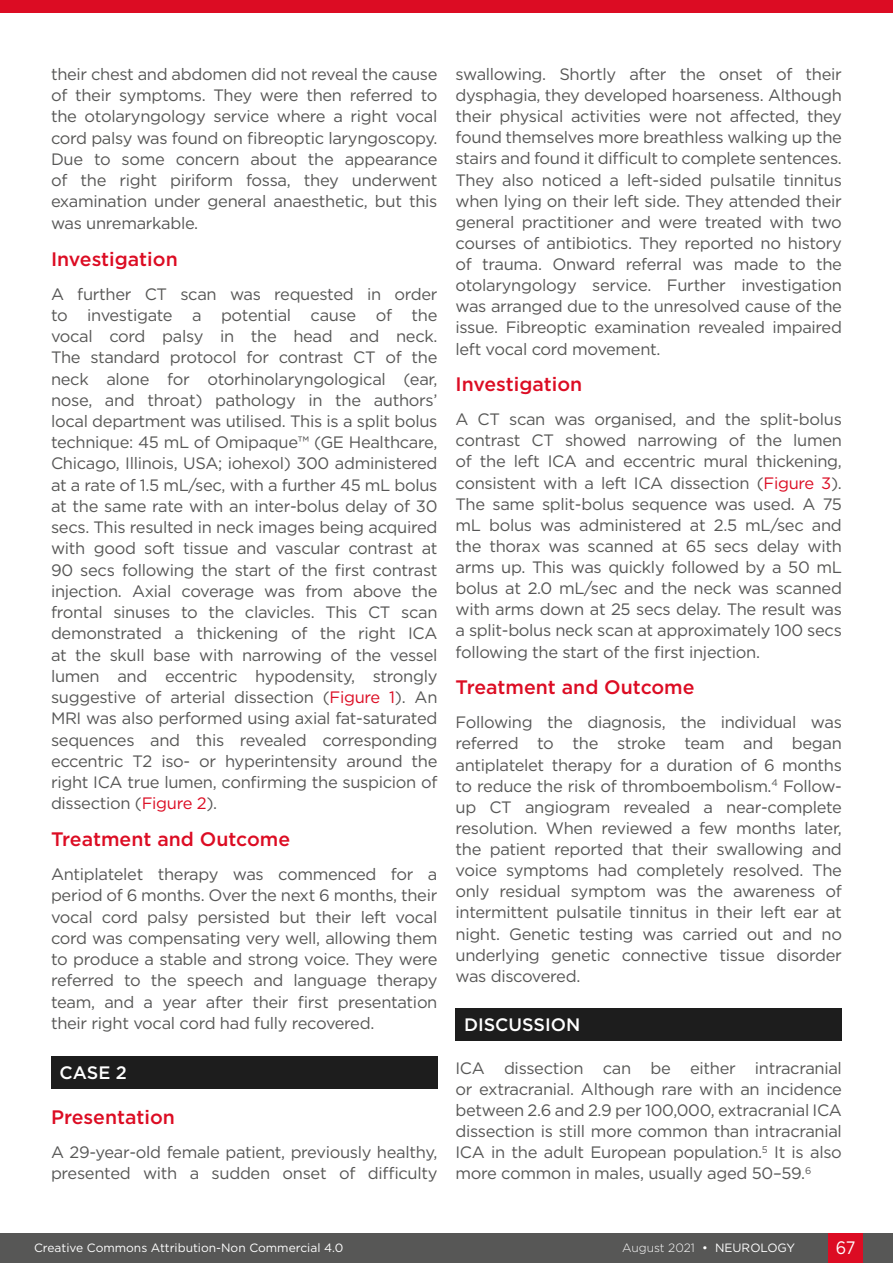
<style>
.page{position:relative;width:893px;height:1263px;background:#fff}
.page>*{position:absolute;margin:0;border:0;box-sizing:border-box;transform-origin:0 0}
.H2__Heading_2{font:500 19.5px "Gotham";color:#dc0c23}
.H1__Heading_1{font:500 18px "Gotham";color:#fff}
.t1{font:18px "Gotham";color:#fff;scale:.9 1}
.Body_Text__Justifica{font:16.5px/21.1px "Gotham";letter-spacing:-.02em;color:#575756;text-align:justify}
.t2{font:12px "Gotham";color:#fff}
.t3{font:300 12px "Gotham";color:#fff}
.s1{color:#dc0c23}
.s2{font-weight:400}
</style>
<div class="page">
<div style="left:0;top:1233px;width:893px;height:30px;background:#575756"></div>
<div style="left:829px;top:1233px;width:34px;height:30px;background:#dc0c23"></div>
<div style="left:0;top:0;width:893px;height:13px;background:#dc0c23"></div>
<div style="left:51px;top:1056px;width:386px;height:32px;background:#1d1d1d"></div>
<div style="left:455px;top:1008px;width:387px;height:33px;background:#1d1d1d"></div>
<p class="Body_Text__Justifica" style="left:51px;top:63px;width:388px">their chest and abdomen did not reveal the cause of their symptoms. They were then referred to the otolaryngology service where a right vocal cord palsy was found on fibreoptic laryngoscopy.<br>Due to some concern about the appearance of the right piriform fossa, they underwent examination under general anaesthetic, but this was unremarkable.</p>
<p class="H2__Heading_2" style="left:51px;top:246px;width:128px">Investigation</p>
<p class="Body_Text__Justifica" style="left:51px;top:283px;width:388px">A further CT scan was requested in order to investigate a potential cause of the vocal cord palsy in the head and neck.<br>The standard protocol for contrast CT of the neck alone for otorhinolaryngological (ear, nose, and throat) pathology in the authors’ local department was utilised. This is a split bolus technique: 45 mL of Omipaque™ (GE Healthcare, Chicago, Illinois, USA; iohexol) 300 administered at a rate of 1.5 mL/sec, with a further 45 mL bolus at the same rate with an inter-bolus delay of 30 secs. This resulted in neck images being acquired with good soft tissue and vascular contrast at 90 secs following the start of the first contrast injection. Axial coverage was from above the frontal sinuses to the clavicles. This CT scan demonstrated a thickening of the right ICA at the skull base with narrowing of the vessel lumen and eccentric hypodensity, strongly suggestive of arterial dissection (<span class="s1">Figure 1</span>). An MRI was also performed using axial fat-saturated sequences and this revealed corresponding eccentric T2 iso- or hyperintensity around the right ICA true lumen, confirming the suspicion of dissection (<span class="s1">Figure 2</span>).</p>
<p class="H2__Heading_2" style="left:51px;top:826px;width:241px">Treatment and Outcome</p>
<p class="Body_Text__Justifica" style="left:51px;top:863px;width:388px">Antiplatelet therapy was commenced for a period of 6 months. Over the next 6 months, their vocal cord palsy persisted but their left vocal cord was compensating very well, allowing them to produce a stable and strong voice. They were referred to the speech and language therapy team, and a year after their first presentation their right vocal cord had fully recovered.</p>
<p class="H1__Heading_1" style="left:60px;top:1060px;width:69px">CASE 2</p>
<p class="H2__Heading_2" style="left:51px;top:1104px;width:126px">Presentation</p>
<p class="Body_Text__Justifica" style="left:51px;top:1141px;width:388px">A 29-year-old female patient, previously healthy, presented with a sudden onset of difficulty</p>
<p class="Body_Text__Justifica" style="left:455px;top:63px;width:388px">swallowing. Shortly after the onset of their dysphagia, they developed hoarseness. Although their physical activities were not affected, they found themselves more breathless walking up the stairs and found it difficult to complete sentences.<br>They also noticed a left-sided pulsatile tinnitus when lying on their left side. They attended their general practitioner and were treated with two courses of antibiotics. They reported no history of trauma. Onward referral was made to the otolaryngology service. Further investigation was arranged due to the unresolved cause of the issue. Fibreoptic examination revealed impaired left vocal cord movement.</p>
<p class="H2__Heading_2" style="left:455px;top:372px;width:128px">Investigation</p>
<p class="Body_Text__Justifica" style="left:455px;top:408px;width:388px">A CT scan was organised, and the split-bolus contrast CT showed narrowing of the lumen of the left ICA and eccentric mural thickening, consistent with a left ICA dissection (<span class="s1">Figure 3</span>).<br>The same split-bolus sequence was used. A 75 mL bolus was administered at 2.5 mL/sec and the thorax was scanned at 65 secs delay with arms up. This was quickly followed by a 50 mL bolus at 2.0 mL/sec and the neck was scanned with arms down at 25 secs delay. The result was a split-bolus neck scan at approximately 100 secs following the start of the first injection.</p>
<p class="H2__Heading_2" style="left:455px;top:675px;width:241px">Treatment and Outcome</p>
<p class="Body_Text__Justifica" style="left:455px;top:711px;width:388px">Following the diagnosis, the individual was referred to the stroke team and began antiplatelet therapy for a duration of 6 months to reduce the risk of thromboembolism.<sup>4</sup> Follow&shy;up CT angiogram revealed a near-complete resolution. When reviewed a few months later, the patient reported that their swallowing and voice symptoms had completely resolved. The only residual symptom was the awareness of intermittent pulsatile tinnitus in their left ear at night. Genetic testing was carried out and no underlying genetic connective tissue disorder was discovered.</p>
<p class="H1__Heading_1" style="left:464px;top:1013px;width:118px">DISCUSSION</p>
<p class="Body_Text__Justifica" style="left:455px;top:1057px;width:388px">ICA dissection can be either intracranial or extracranial. Although rare with an incidence between 2.6 and 2.9 per 100,000, extracranial ICA dissection is still more common than intracranial ICA in the adult European population.<sup>5</sup> It is also more common in males, usually aged 50–59.<sup>6</sup></p>
<p class="t2" style="left:34px;top:1240px;width:311px">Creative Commons Attribution-Non Commercial 4.0</p>
<p class="t3" style="left:622px;top:1240px;width:175px">August 2021 <span class="s2">• NEUROLOGY</span></p>
<p class="t1" style="left:836px;top:1236px;width:23px">67</p>
</div>
